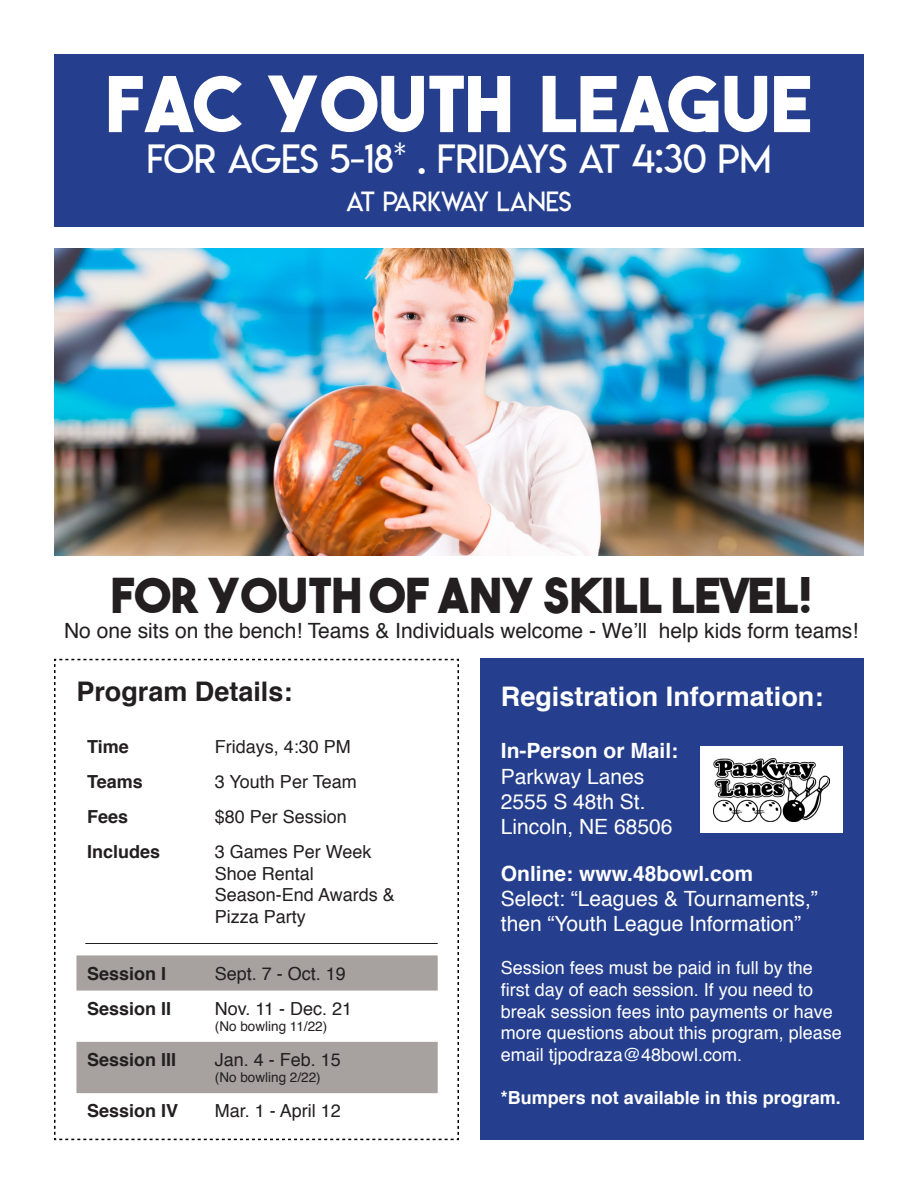
<style>
.page{position:relative;width:918px;height:1188px;background:#fff}
.page>*{position:absolute;margin:0;border:0;box-sizing:border-box;transform-origin:0 0}
.t1{font:76.5px "The Bold Font";color:#fff}
.t2{font:48px "The Bold Font";color:#231f20}
.t3{font:39px "Lemon Milklight";color:#fff}
.t4{font:700 27px "Helvetica";color:#fff}
.t5{font:700 27px "Helvetica";color:#231f20}
.t6{font:27px "Lemon Milklight";color:#fff}
.t7{font:21px/25.2px "Helvetica";color:#fff}
.t8{font:21px "Helvetica";color:#231f20}
.t9{font:700 21px "Helvetica";color:#fff}
.t10{font:18px/21.6px "Helvetica";color:#fff}
.t11{font:18px "Helvetica";color:#231f20}
.t12{font:700 18px "Helvetica";color:#231f20}
.t13{font:700 18px "Helvetica";color:#fff}
.t14{font:13.5px "Helvetica";color:#231f20}
</style>
<div class="page">
<div style="left:54px;top:54px;width:810px;height:173px;background:#253f8e"></div>
<img style="left:54px;top:248px;width:810px;height:307px">
<svg style="left:54px;top:658px;width:405px;height:483px"></svg>
<svg style="left:76px;top:955px;width:362px;height:138px;fill:#a7a2a0"></svg>
<div style="left:481px;top:659px;width:383px;height:481px;background:#253f8e"></div>
<hr style="left:85px;top:943px;width:353px;height:1px;background:#231f20">
<div style="left:700px;top:747px;width:143px;height:86px;background:#fff"></div>
<img style="left:714px;top:759px;width:115px;height:62px">
<p class="t1" style="left:105px;top:56px;width:709px">FAC YOUTH LEAGUE</p>
<p class="t3" style="left:147px;top:135px;width:626px">FOR AGES 5-18* . FRIDAYS at 4:30 PM</p>
<p class="t6" style="left:346px;top:185px;width:227px">AT PARKWAY LANES</p>
<p class="t2" style="left:111px;top:565px;width:703px">FOR YOUTH OF ANY SKILL LEVEL!</p>
<p class="t8" style="left:64px;top:615px;width:796px">No one sits on the bench! Teams &amp; Individuals welcome - We’ll help kids form teams!</p>
<p class="t5" style="left:76px;top:670px;width:218px">Program Details:</p>
<p class="t12" style="left:87px;top:732px;width:43px">Time</p>
<p class="t11" style="left:215px;top:733px;width:138px">Fridays, 4:30 PM</p>
<p class="t12" style="left:87px;top:767px;width:57px">Teams</p>
<p class="t11" style="left:215px;top:768px;width:143px">3 Youth Per Team</p>
<p class="t12" style="left:87px;top:802px;width:43px">Fees</p>
<p class="t11" style="left:215px;top:803px;width:134px">$80 Per Session</p>
<p class="t12" style="left:87px;top:837px;width:75px">Includes</p>
<p class="t11" style="left:215px;top:838px;width:158px">3 Games Per Week</p>
<p class="t11" style="left:215px;top:860px;width:101px">Shoe Rental</p>
<p class="t11" style="left:215px;top:881px;width:181px">Season-End Awards &amp;</p>
<p class="t11" style="left:215px;top:903px;width:93px">Pizza Party</p>
<p class="t12" style="left:87px;top:959px;width:81px">Session I</p>
<p class="t11" style="left:215px;top:960px;width:133px">Sept. 7 - Oct. 19</p>
<p class="t12" style="left:87px;top:994px;width:86px">Session II</p>
<p class="t11" style="left:215px;top:995px;width:139px">Nov. 11 - Dec. 21</p>
<p class="t14" style="left:215px;top:1016px;width:114px">(No bowling 11/22)</p>
<p class="t12" style="left:87px;top:1045px;width:91px">Session III</p>
<p class="t11" style="left:215px;top:1046px;width:128px">Jan. 4 - Feb. 15</p>
<p class="t14" style="left:215px;top:1067px;width:107px">(No bowling 2/22)</p>
<p class="t12" style="left:87px;top:1097px;width:93px">Session IV</p>
<p class="t11" style="left:215px;top:1097px;width:128px">Mar. 1 - April 12</p>
<p class="t4" style="left:501px;top:675px;width:324px">Registration Information:</p>
<p class="t9" style="left:501px;top:734px;width:179px">In-Person or Mail:</p>
<p class="t7" style="left:501px;top:764px;width:145px">Parkway Lanes</p>
<p class="t7" style="left:501px;top:789px;width:146px">2555 S 48th St.</p>
<p class="t7" style="left:501px;top:815px;width:173px">Lincoln, NE 68506</p>
<p class="t9" style="left:501px;top:856px;width:254px">Online: www.48bowl.com</p>
<p class="t7" style="left:501px;top:887px;width:319px">Select: “Leagues &amp; Tournaments,” then “Youth League Information”</p>
<p class="t10" style="left:501px;top:958px;width:343px">Session fees must be paid in full by the first day of each session. If you need to break session fees into payments or have more questions about this program, please email tjpodraza@48bowl.com.</p>
<p class="t13" style="left:501px;top:1083px;width:342px">*Bumpers not available in this program.</p>
</div>
